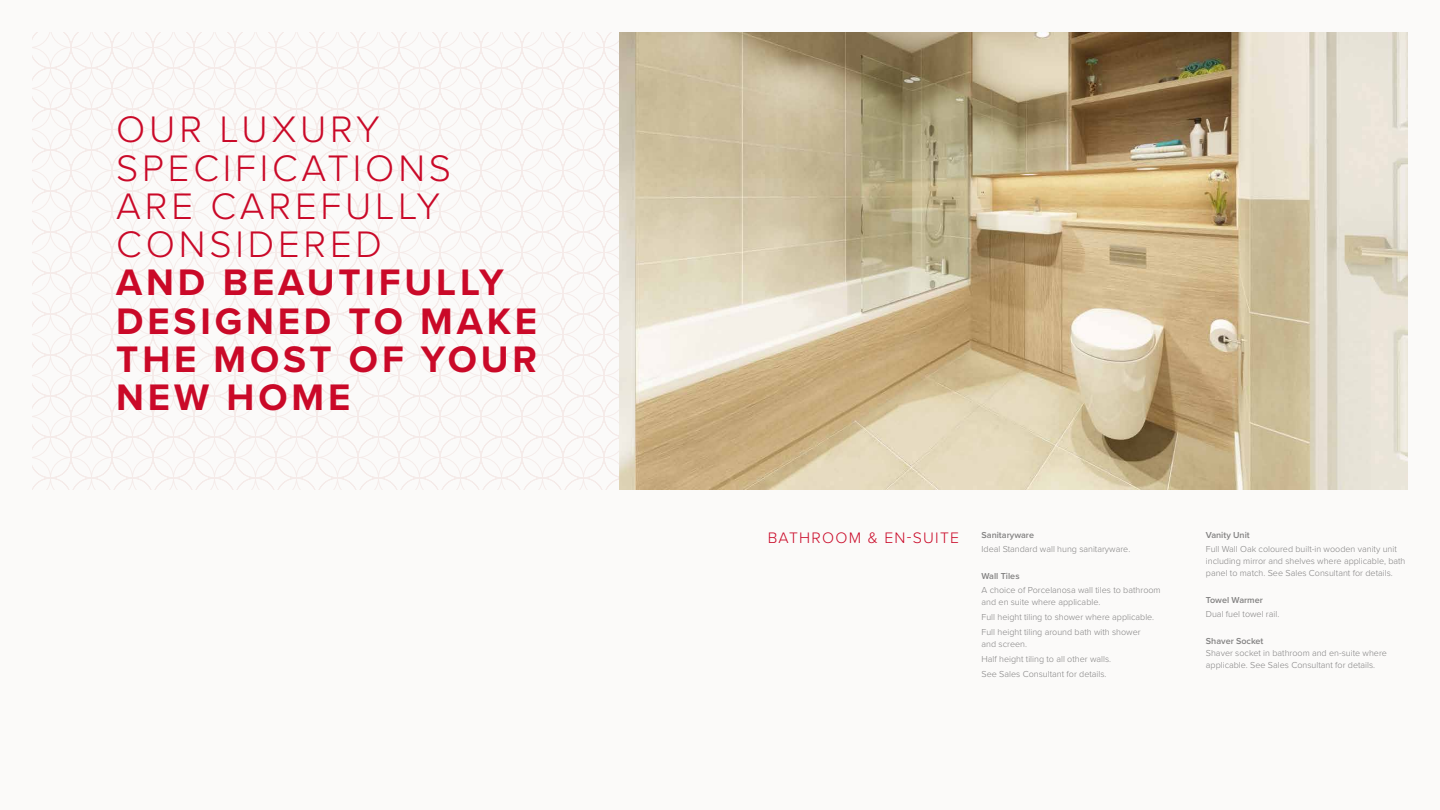
<style>
.page{position:relative;width:1440px;height:810px;background:#fbfaf9}
.page>*{position:absolute;margin:0;border:0;box-sizing:border-box;transform-origin:0 0}
.t1{font:700 38.25px/38.2px "Proxima Nova";letter-spacing:.1em;color:#ca0928}
.t2{font:300 38.25px/38.2px "Proxima Nova";letter-spacing:.1em;color:#ca0928}
.t3{font:300 15.75px "Proxima Nova";letter-spacing:.08em;color:#ca0928}
.t4{font:300 9px/12px "Proxima Nova";color:#828181}
.t5{font:600 9px "Proxima Nova";color:#828181}
</style>
<div class="page">
<div style="left:33px;top:33px;width:593px;height:456px;background:linear-gradient(to right,#faf8f7,#faf7f6)"></div>
<img style="left:620px;top:32px;width:788px;height:457px">
<h1 class="t2" style="left:116px;top:108px;width:336px">OUR LUXURY<br>SPECIFICATIONS<br>ARE CAREFULLY<br>CONSIDERED</h1>
<h1 class="t1" style="left:116px;top:263px;width:422px">AND BEAUTIFULLY<br>DESIGNED TO MAKE<br>THE MOST OF YOUR<br>NEW HOME</h1>
<h2 class="t3" style="left:768px;top:526px;width:193px">BATHROOM &amp; EN-SUITE</h2>
<p class="t5" style="left:982px;top:528px;width:54px">Sanitaryware</p>
<p class="t4" style="left:982px;top:543px;width:150px">Ideal Standard wall hung sanitaryware.</p>
<p class="t5" style="left:982px;top:569px;width:40px">Wall Tiles</p>
<p class="t4" style="left:982px;top:584px;width:181px">A choice of Porcelanosa wall tiles to bathroom and en suite where applicable.</p>
<p class="t4" style="left:982px;top:609px;width:174px;line-height:15px">Full height tiling to shower where applicable.<br>Full height tiling around bath with shower</p>
<p class="t4" style="left:982px;top:636px;width:131px;line-height:15px">and screen.<br>Half height tiling to all other walls.<br>See Sales Consultant for details.</p>
<p class="t5" style="left:1206px;top:528px;width:45px">Vanity Unit</p>
<p class="t4" style="left:1206px;top:543px;width:201px">Full Wall Oak coloured built-in wooden vanity unit including mirror and shelves where applicable, bath panel to match. See Sales Consultant for details.</p>
<p class="t5" style="left:1206px;top:593px;width:59px">Towel Warmer</p>
<p class="t4" style="left:1206px;top:608px;width:75px">Dual fuel towel rail.</p>
<p class="t5" style="left:1206px;top:635px;width:59px">Shaver Socket</p>
<p class="t4" style="left:1206px;top:647px;width:183px">Shaver socket in bathroom and en-suite where applicable. See Sales Consultant for details.</p>
</div>
